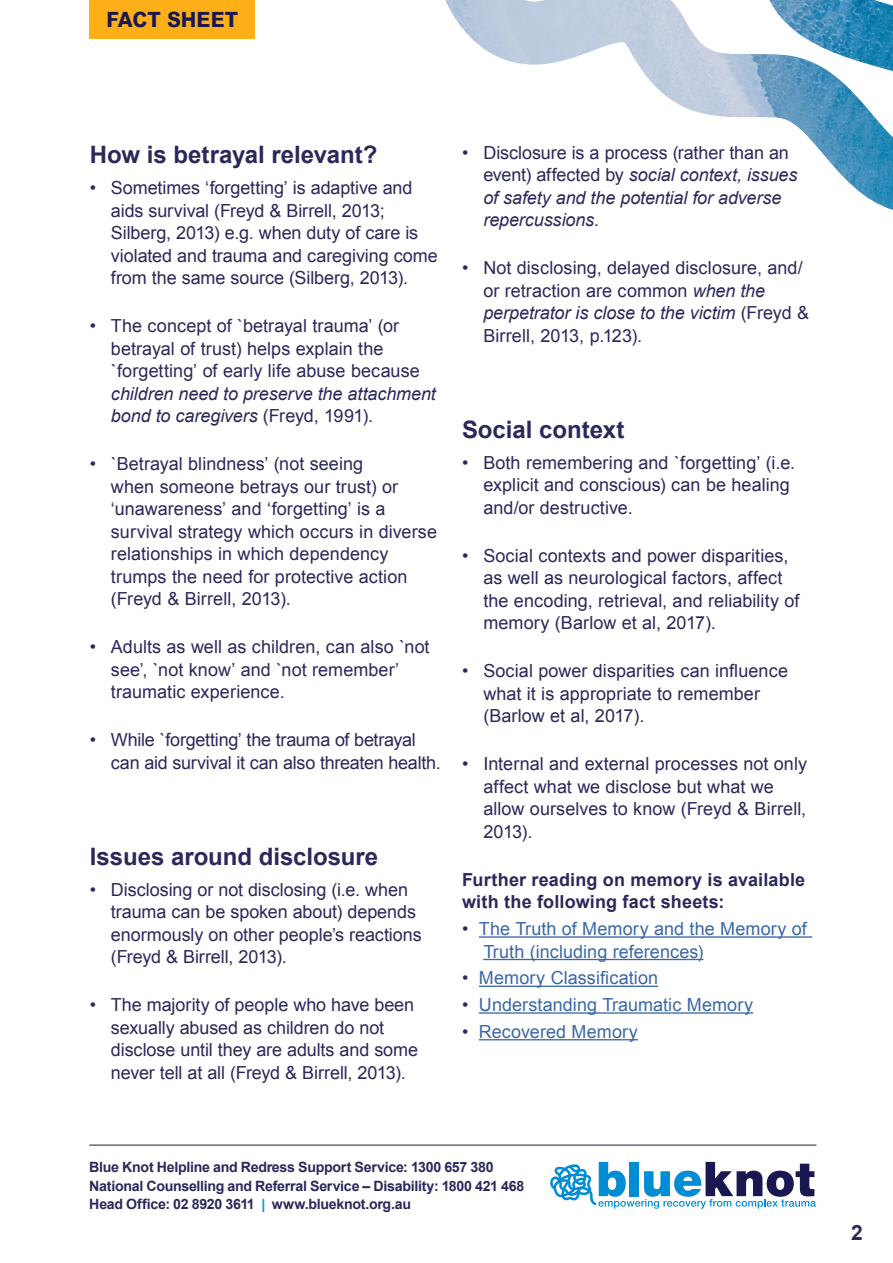
<style>
.page{position:relative;width:893px;height:1263px;background:#fff}
.page>*{position:absolute;margin:0;border:0;box-sizing:border-box;transform-origin:0 0}
.t1{font:700 24px "Arial";color:#2b285b}
.t2{font:800 21px "Arial";color:#1a1850;scale:.96 1}
.t3{font:700 21px "Arial";color:#2b285b}
.t4{font:18px/22.5px "Arial";color:#2b285b}
.t5{font:italic 18px/22.5px "Arial";letter-spacing:-.005em;color:#2b285b}
.t6{font:18px/22.5px "Arial";letter-spacing:.005em;color:#3a68a5}
.t7{font:700 18px/22.5px "Arial";letter-spacing:.01em;color:#2b285b}
.t8{font:700 14.1px/18.3px "Arial";letter-spacing:-.02em;color:#2b285b}
.s1{font-style:normal}
.s2{font-style:italic}
.s3{color:#2b285b}
.s4{color:#0094d6}
</style>
<div class="page">
<img style="left:445px;top:0;width:448px;height:210px">
<hr style="left:479px;top:936px;width:333px;height:2px;background:#3a68a5">
<hr style="left:483px;top:959px;width:220px;height:1px;background:#3a68a5">
<hr style="left:479px;top:985px;width:179px;height:2px;background:#3a68a5">
<hr style="left:479px;top:1012px;width:274px;height:2px;background:#3a68a5">
<hr style="left:479px;top:1039px;width:159px;height:1px;background:#3a68a5">
<div style="left:89px;top:0;width:166px;height:38px;background:#fcaf17"></div>
<svg style="left:550px;top:1162px;width:266px;height:47px"></svg>
<hr style="left:89px;top:1145px;width:727px;height:1px;background:#1a1850">
<p class="t2" style="left:106px;top:7px;width:139px">FACT SHEET</p>
<h1 class="t1" style="left:90px;top:139px;width:289px">How is betrayal relevant?</h1>
<p class="t4" style="left:111px;top:177px;width:328px;text-indent:-21px">• Sometimes ‘forgetting’ is adaptive and aids survival (Freyd &amp; Birrell, 2013; Silberg, 2013) e.g. when duty of care is violated and trauma and caregiving come from the same source (Silberg, 2013).</p>
<p class="t4" style="left:111px;top:315px;width:310px;text-indent:-21px">• The concept of `betrayal trauma’ (or betrayal of trust) helps explain the `forgetting’ of early life abuse because</p>
<p class="t5" style="left:111px;top:382px;width:326px">children need to preserve the attachment bond to caregivers <span class="s1">(Freyd, 1991).</span></p>
<p class="t4" style="left:111px;top:453px;width:328px;text-indent:-21px">• `Betrayal blindness’ (not seeing<br>when someone betrays our trust) or ‘unawareness’ and ‘forgetting’ is a survival strategy which occurs in diverse relationships in which dependency trumps the need for protective action (Freyd &amp; Birrell, 2013).</p>
<p class="t4" style="left:111px;top:636px;width:320px;text-indent:-21px">• Adults as well as children, can also `not see’, `not know’ and `not remember’ traumatic experience.</p>
<p class="t4" style="left:111px;top:729px;width:331px;text-indent:-21px">• While `forgetting’ the trauma of betrayal can aid survival it can also threaten health.</p>
<h1 class="t1" style="left:90px;top:840px;width:290px">Issues around disclosure</h1>
<p class="t4" style="left:111px;top:878px;width:312px;text-indent:-21px">• Disclosing or not disclosing (i.e. when trauma can be spoken about) depends enormously on other people’s reactions (Freyd &amp; Birrell, 2013).</p>
<p class="t4" style="left:111px;top:994px;width:309px;text-indent:-21px">• The majority of people who have been sexually abused as children do not disclose until they are adults and some never tell at all (Freyd &amp; Birrell, 2013).</p>
<p class="t5" style="left:483px;top:141px;width:315px;text-indent:-21px"><span class="s1">• Disclosure is a process (rather than an event) affected by</span> social context, issues of safety and the potential for adverse repercussions.</p>
<p class="t4" style="left:483px;top:257px;width:327px;text-indent:-21px">• Not disclosing, delayed disclosure, and/ or retraction are common <span class="s2">when the perpetrator is close to the victim</span> (Freyd &amp; Birrell, 2013, p.123).</p>
<h1 class="t1" style="left:462px;top:413px;width:164px">Social context</h1>
<p class="t4" style="left:483px;top:451px;width:313px;text-indent:-21px">• Both remembering and `forgetting’ (i.e. explicit and conscious) can be healing and/or destructive.</p>
<p class="t4" style="left:483px;top:544px;width:318px;text-indent:-21px">• Social contexts and power disparities, as well as neurological factors, affect the encoding, retrieval, and reliability of memory (Barlow et al, 2017).</p>
<p class="t4" style="left:483px;top:660px;width:306px;text-indent:-21px">• Social power disparities can influence what it is appropriate to remember (Barlow et al, 2017).</p>
<p class="t4" style="left:483px;top:753px;width:325px;text-indent:-21px">• Internal and external processes not only affect what we disclose but what we allow ourselves to know (Freyd &amp; Birrell,<br>2013).</p>
<p class="t7" style="left:462px;top:869px;width:345px">Further reading on memory is available with the following fact sheets:</p>
<p class="t6" style="left:483px;top:918px;width:325px;text-indent:-21px"><span class="s3">•</span> The Truth of Memory and the Memory of<br>Truth (including references)</p>
<p class="t6" style="left:462px;top:967px;width:198px"><span class="s3">•</span> Memory Classification</p>
<p class="t6" style="left:462px;top:994px;width:293px"><span class="s3">•</span> Understanding Traumatic Memory</p>
<p class="t6" style="left:462px;top:1020px;width:177px"><span class="s3">•</span> Recovered Memory</p>
<p class="t8" style="left:89px;top:1158px;width:437px">Blue Knot Helpline and Redress Support Service: 1300 657 380<br>National Counselling and Referral Service – Disability: 1800 421 468<br>Head Office: 02 8920 3611 <span class="s4">|</span> www.blueknot.org.au</p>
<p class="t3" style="left:851px;top:1218px;width:13px">2</p>
</div>
